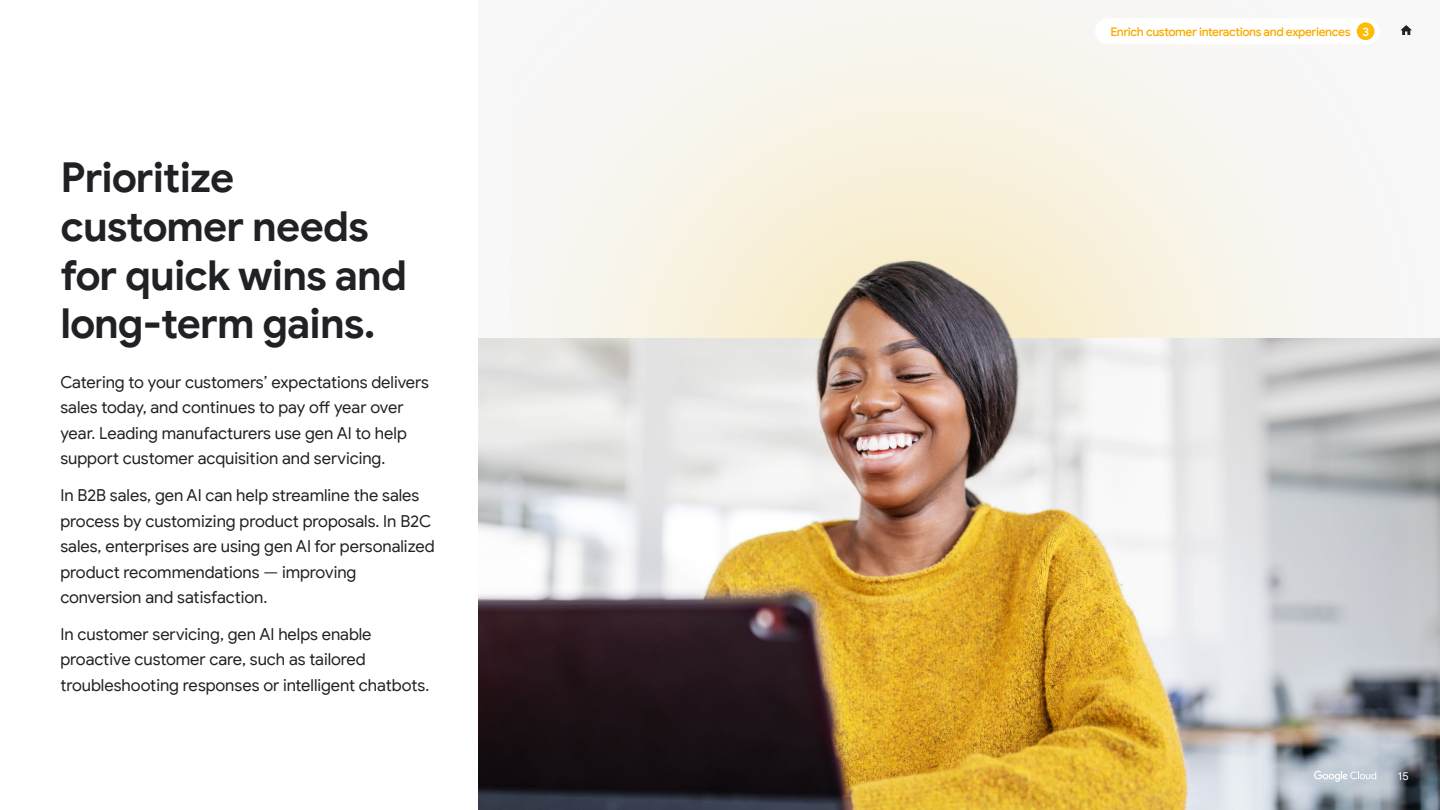
<style>
.page{position:relative;width:1440px;height:810px;background:#fff}
.page>*{position:absolute;margin:0;border:0;box-sizing:border-box;transform-origin:0 0}
.t1{font:700 41.25px/48.8px "Google Sans";letter-spacing:-.02em;color:#202124}
.t2{font:16.5px/25.5px "Google Sans";color:#202124}
.t3{font:500 12px "Google Sans";letter-spacing:-.03em;color:#f9ab00}
.t4{font:11.25px "Google Sans";color:#fff}
.s1{color:#fff}
</style>
<div class="page">
<div style="left:1357px;top:22px;width:17px;height:18px;background:#fabd05;border-radius:50%"></div>
<svg style="left:1400px;top:25px;width:12px;height:10px"></svg>
<img style="left:479px;top:238px;width:961px;height:572px">
<svg style="left:1314px;top:771px;width:62px;height:11px"></svg>
<h1 class="t1" style="left:60px;top:154px;width:348px">Prioritize customer needs for quick wins and long-term gains.</h1>
<p class="t2" style="left:60px;top:369px;width:370px">Catering to your customers’ expectations delivers sales today, and continues to pay off year over year. Leading manufacturers use gen AI to help support customer acquisition and servicing.</p>
<p class="t2" style="left:60px;top:483px;width:376px">In B2B sales, gen AI can help streamline the sales process by customizing product proposals. In B2C sales, enterprises are using gen AI for personalized product recommendations — improving conversion and satisfaction.</p>
<p class="t2" style="left:60px;top:621px;width:370px">In customer servicing, gen AI helps enable proactive customer care, such as tailored troubleshooting responses or intelligent chatbots.</p>
<p class="t3" style="left:1110px;top:25px;width:260px">Enrich customer interactions and experiences <span class="s1">3</span></p>
<p class="t4" style="left:1398px;top:769px;width:12px">15</p>
</div>
